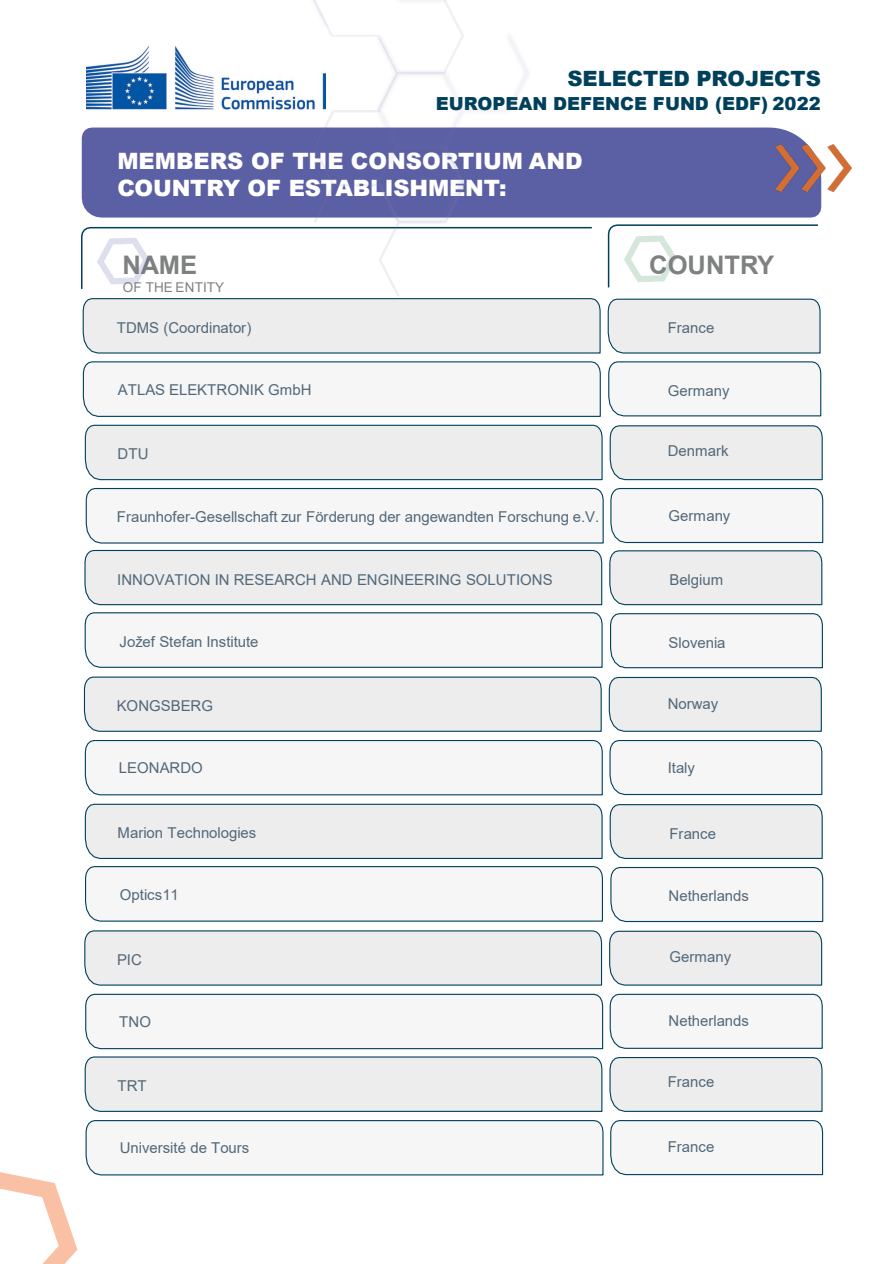
<style>
.page{position:relative;width:893px;height:1264px;background:#fff}
.page>*{position:absolute;margin:0;border:0;box-sizing:border-box;transform-origin:0 0}
.t1{font:700 25.5px "Arial";color:#7f8080}
.t2{font:900 22.5px/27px "Arial";color:#fff}
.t3{font:900 21px "Arial";letter-spacing:-.005em;color:#00405a}
.t4{font:900 18px "Arial";color:#00405a}
.t5{font:15px "Arial";color:#526879}
.t6{font:13.5px "Arial";letter-spacing:.01em;color:#7f8080}
</style>
<div class="page">
<div style="left:82px;top:127px;width:739px;height:90px;background:#5b5fa4"></div>
<svg style="left:608px;top:361px;width:213px;height:56px"></svg>
<svg style="left:607px;top:298px;width:214px;height:56px;background:#e2e5e6"></svg>
<svg style="left:82px;top:361px;width:519px;height:56px"></svg>
<svg style="left:82px;top:298px;width:519px;height:56px;background:#e2e5e6"></svg>
<svg style="left:607px;top:224px;width:211px;height:64px"></svg>
<svg style="left:81px;top:226px;width:511px;height:63px"></svg>
<svg style="left:0;top:1172px;width:77px;height:91px"></svg>
<img style="left:86px;top:46px;width:171px;height:63px">
<svg style="left:609px;top:425px;width:214px;height:55px;background:#e3e5e7"></svg>
<div style="left:84px;top:424px;width:519px;height:56px;background:#ededed"></div>
<svg style="left:610px;top:613px;width:213px;height:55px"></svg>
<svg style="left:84px;top:612px;width:519px;height:56px"></svg>
<svg style="left:84px;top:487px;width:739px;height:118px"></svg>
<svg style="left:609px;top:740px;width:213px;height:55px"></svg>
<svg style="left:608px;top:676px;width:214px;height:56px;background:#e2e5e7"></svg>
<div style="left:84px;top:740px;width:519px;height:55px;background:#f6f6f6"></div>
<svg style="left:83px;top:676px;width:519px;height:56px;background:#e2e5e7"></svg>
<img style="left:257px;top:0;width:326px;height:296px">
<svg style="left:610px;top:867px;width:213px;height:55px"></svg>
<svg style="left:609px;top:804px;width:214px;height:55px;background:#e2e5e6"></svg>
<svg style="left:85px;top:866px;width:518px;height:56px"></svg>
<svg style="left:84px;top:803px;width:519px;height:56px;background:#e3e5e7"></svg>
<svg style="left:609px;top:993px;width:214px;height:56px"></svg>
<svg style="left:609px;top:930px;width:213px;height:55px;background:#e4e6e7"></svg>
<div style="left:85px;top:993px;width:518px;height:56px;background:#f6f6f6"></div>
<div style="left:84px;top:930px;width:518px;height:55px;background:#ededed"></div>
<svg style="left:609px;top:1057px;width:214px;height:55px;background:#e1e4e6"></svg>
<svg style="left:85px;top:1120px;width:738px;height:55px"></svg>
<svg style="left:84px;top:1056px;width:519px;height:56px;background:#e2e5e6"></svg>
<img style="left:775px;top:145px;width:76px;height:46px">
<h3 class="t3" style="left:567px;top:63px;width:255px">SELECTED PROJECTS</h3>
<p class="t4" style="left:436px;top:90px;width:386px">EUROPEAN DEFENCE FUND (EDF) 2022</p>
<h2 class="t2" style="left:117px;top:146px;width:466px">MEMBERS OF THE CONSORTIUM AND<br>COUNTRY OF ESTABLISHMENT:</h2>
<h1 class="t1" style="left:122px;top:247px;width:76px">NAME</h1>
<p class="t6" style="left:123px;top:277px;width:103px">OF THE ENTITY</p>
<h1 class="t1" style="left:649px;top:247px;width:126px">COUNTRY</h1>
<p class="t5" style="left:117px;top:317px;width:136px">TDMS (Coordinator)</p>
<p class="t5" style="left:667px;top:317px;width:48px">France</p>
<p class="t5" style="left:118px;top:379px;width:195px">ATLAS ELEKTRONIK GmbH</p>
<p class="t5" style="left:667px;top:381px;width:63px">Germany</p>
<p class="t5" style="left:118px;top:444px;width:32px">DTU</p>
<p class="t5" style="left:667px;top:440px;width:62px">Denmark</p>
<p class="t5" style="left:117px;top:506px;width:484px">Fraunhofer-Gesellschaft zur Förderung der angewandten Forschung e.V.</p>
<p class="t5" style="left:668px;top:505px;width:63px">Germany</p>
<p class="t5" style="left:117px;top:568px;width:437px">INNOVATION IN RESEARCH AND ENGINEERING SOLUTIONS</p>
<p class="t5" style="left:669px;top:569px;width:55px">Belgium</p>
<p class="t5" style="left:119px;top:631px;width:140px">Jožef Stefan Institute</p>
<p class="t5" style="left:668px;top:632px;width:58px">Slovenia</p>
<p class="t5" style="left:117px;top:695px;width:98px">KONGSBERG</p>
<p class="t5" style="left:667px;top:693px;width:52px">Norway</p>
<p class="t5" style="left:119px;top:757px;width:85px">LEONARDO</p>
<p class="t5" style="left:667px;top:757px;width:29px">Italy</p>
<p class="t5" style="left:118px;top:822px;width:140px">Marion Technologies</p>
<p class="t5" style="left:669px;top:823px;width:48px">France</p>
<p class="t5" style="left:120px;top:884px;width:61px">Optics11</p>
<p class="t5" style="left:668px;top:884px;width:82px">Netherlands</p>
<p class="t5" style="left:117px;top:949px;width:26px">PIC</p>
<p class="t5" style="left:669px;top:945px;width:63px">Germany</p>
<p class="t5" style="left:119px;top:1011px;width:33px">TNO</p>
<p class="t5" style="left:668px;top:1009px;width:82px">Netherlands</p>
<p class="t5" style="left:117px;top:1075px;width:31px">TRT</p>
<p class="t5" style="left:667px;top:1071px;width:48px">France</p>
<p class="t5" style="left:120px;top:1137px;width:131px">Université de Tours</p>
<p class="t5" style="left:667px;top:1136px;width:48px">France</p>
</div>
